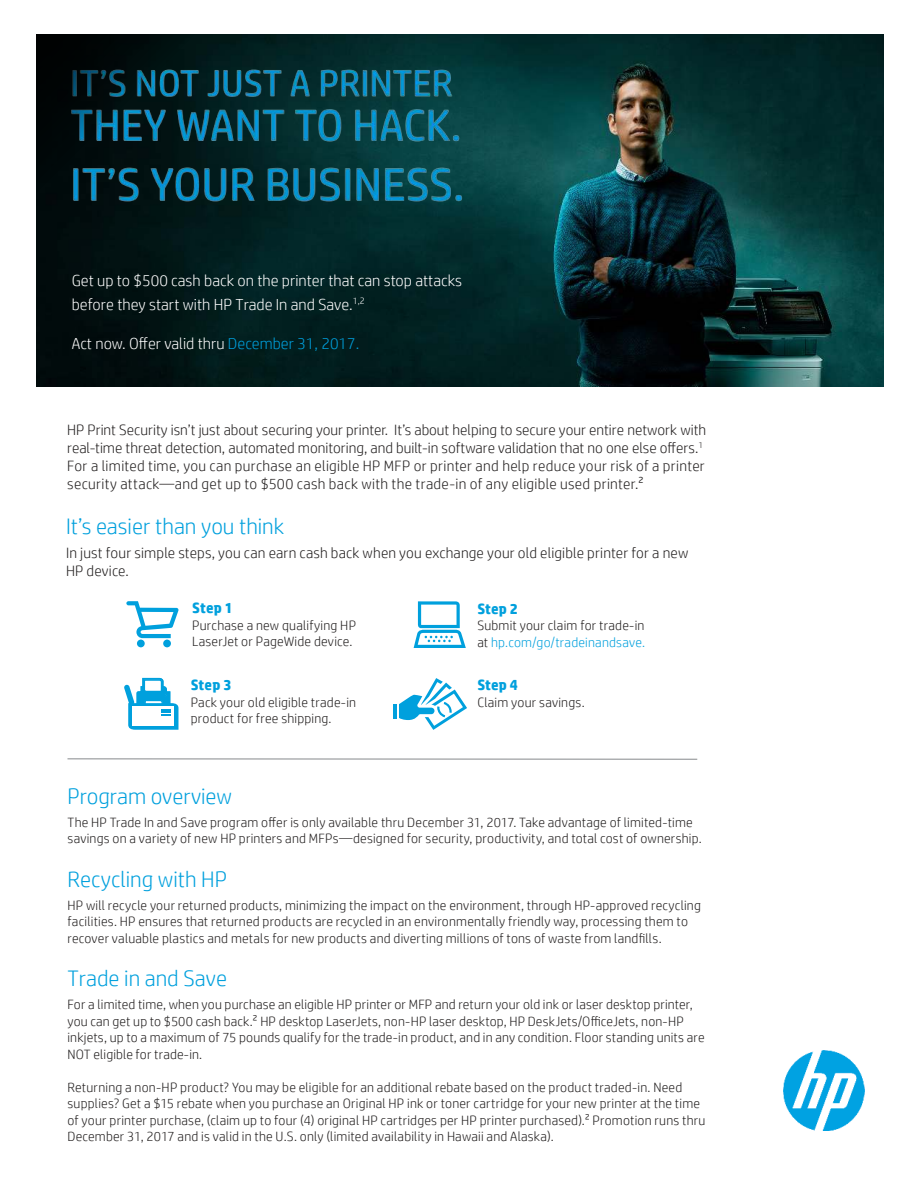
<style>
.page{position:relative;width:918px;height:1188px;background:#fff}
.page>*{position:absolute;margin:0;border:0;box-sizing:border-box;transform-origin:0 0}
.t1{font:300 22.5px "HP Simplified";color:#00a0dd}
.t2{font:300 16.05px/23.2px "HP Simplified";color:#fff}
.t3{font:300 15px/18px "HP Simplified";letter-spacing:.005em;color:#221f1f}
.t4{font:700 15px "HP Simplified";letter-spacing:.01em;color:#00a0dd}
.t5{font:300 13.5px/16.5px "HP Simplified";letter-spacing:.015em;color:#221f1f}
.s1{color:#00a0dd}
</style>
<div class="page">
<img style="left:36px;top:34px;width:848px;height:353px">
<img style="left:784px;top:1051px;width:80px;height:80px">
<hr style="left:68px;top:758px;width:629px;height:2px;background:#86898c">
<div style="left:163px;top:640px;width:8px;height:7px;background:#00a0dd;border-radius:50%"></div>
<svg style="left:126px;top:601px;width:53px;height:45px"></svg>
<svg style="left:124px;top:677px;width:54px;height:53px"></svg>
<svg style="left:414px;top:601px;width:52px;height:47px"></svg>
<svg style="left:399px;top:678px;width:68px;height:52px"></svg>
<hr style="left:393px;top:704px;width:4px;height:14px;background:#00a0dd">
<img style="left:239px;top:68px;width:224px;height:135px">
<svg style="left:36px;top:34px;width:203px;height:186px;background:#042128"></svg>
<p class="t2" style="left:72px;top:270px;width:392px">Get up to $500 cash back on the printer that can stop attacks before they start with HP Trade In and Save.<sup>1,2</sup></p>
<p class="t2" style="left:72px;top:332px;width:289px">Act now. Offer valid thru <span class="s1">December 31, 2017.</span></p>
<p class="t3" style="left:67px;top:421px;width:641px">HP Print Security isn’t just about securing your printer. It’s about helping to secure your entire network with real-time threat detection, automated monitoring, and built-in software validation that no one else offers.<sup>1<br></sup>For a limited time, you can purchase an eligible HP MFP or printer and help reduce your risk of a printer security attack—and get up to $500 cash back with the trade-in of any eligible used printer.2</p>
<h1 class="t1" style="left:66px;top:516px;width:220px">It’s easier than you think</h1>
<p class="t3" style="left:66px;top:545px;width:624px">In just four simple steps, you can earn cash back when you exchange your old eligible printer for a new<br>HP device.</p>
<p class="t4" style="left:192px;top:602px;width:42px">Step 1</p>
<p class="t5" style="left:192px;top:617px;width:165px">Purchase a new qualifying HP<br>LaserJet or PageWide device.</p>
<p class="t4" style="left:191px;top:679px;width:42px">Step 3</p>
<p class="t5" style="left:191px;top:694px;width:167px">Pack your old eligible trade-in product for free shipping.</p>
<p class="t4" style="left:477px;top:602px;width:42px">Step 2</p>
<p class="t5" style="left:477px;top:618px;width:169px">Submit your claim for trade-in at <span class="s1">hp.com/go/tradeinandsave.</span></p>
<p class="t4" style="left:477px;top:679px;width:42px">Step 4</p>
<p class="t5" style="left:477px;top:695px;width:109px">Claim your savings.</p>
<h1 class="t1" style="left:68px;top:786px;width:166px">Program overview</h1>
<p class="t5" style="left:68px;top:814px;width:636px">The HP Trade In and Save program offer is only available thru December 31, 2017. Take advantage of limited-time savings on a variety of new HP printers and MFPs—designed for security, productivity, and total cost of ownership.</p>
<h1 class="t1" style="left:68px;top:869px;width:161px">Recycling with HP</h1>
<p class="t5" style="left:68px;top:898px;width:635px">HP will recycle your returned products, minimizing the impact on the environment, through HP-approved recycling facilities. HP ensures that returned products are recycled in an environmentally friendly way, processing them to recover valuable plastics and metals for new products and diverting millions of tons of waste from landfills.</p>
<h1 class="t1" style="left:68px;top:969px;width:161px">Trade in and Save</h1>
<p class="t5" style="left:67px;top:997px;width:639px">For a limited time, when you purchase an eligible HP printer or MFP and return your old ink or laser desktop printer, you can get up to $500 cash back.2 HP desktop LaserJets, non-HP laser desktop, HP DeskJets/OfficeJets, non-HP inkjets, up to a maximum of 75 pounds qualify for the trade-in product, and in any condition. Floor standing units are NOT eligible for trade-in.</p>
<p class="t5" style="left:67px;top:1080px;width:640px">Returning a non-HP product? You may be eligible for an additional rebate based on the product traded-in. Need supplies? Get a $15 rebate when you purchase an Original HP ink or toner cartridge for your new printer at the time of your printer purchase, (claim up to four (4) original HP cartridges per HP printer purchased).2 Promotion runs thru December 31, 2017 and is valid in the U.S. only (limited availability in Hawaii and Alaska).</p>
</div>
